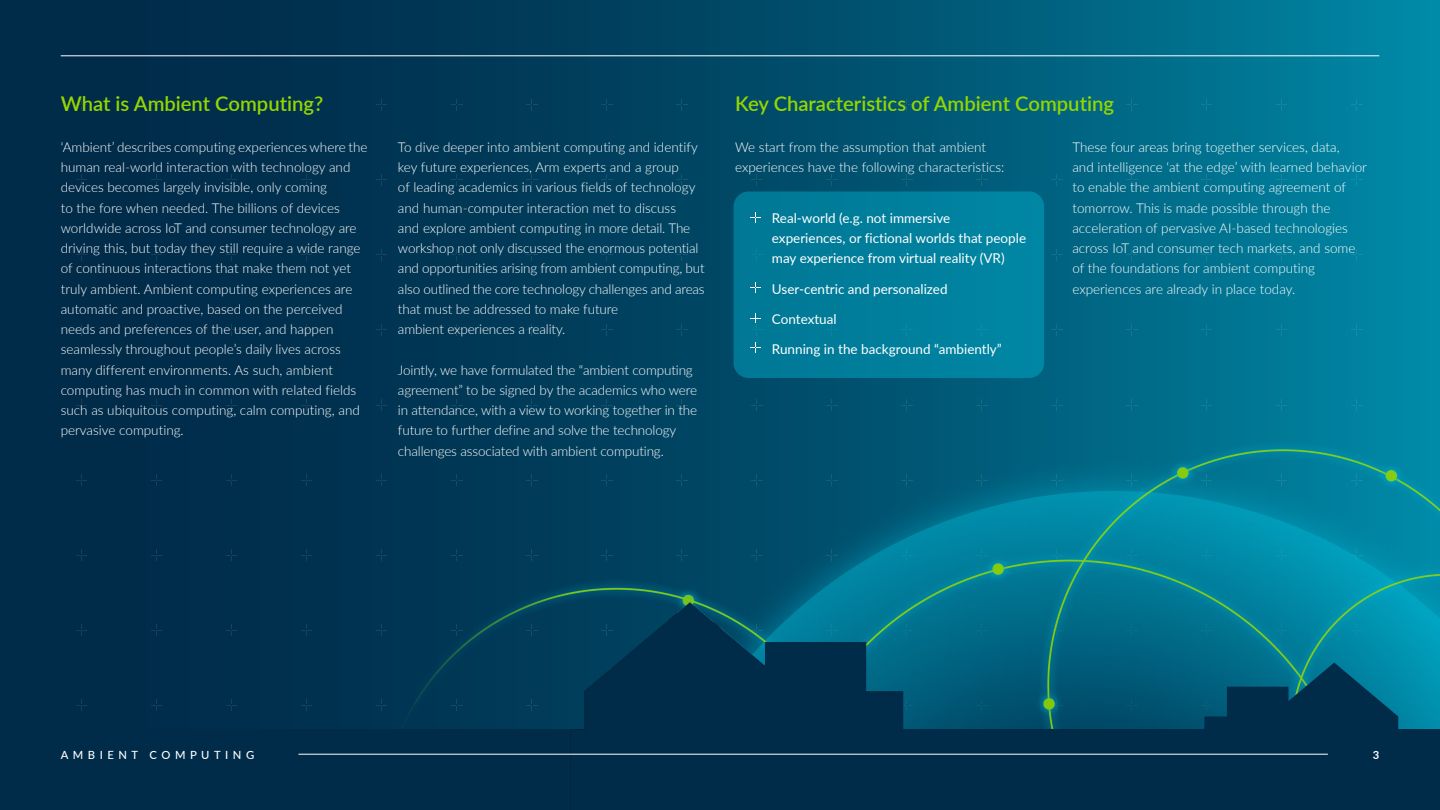
<style>
.page{position:relative;width:1440px;height:810px;background:#fff}
.page>*{position:absolute;margin:0;border:0;box-sizing:border-box;transform-origin:0 0}
.t1{font:600 20.25px "Lato";color:#95d600}
.t2{font:300 13.5px/20.2px "Lato";color:#fff}
.t3{font:13.5px/20.2px "Lato";color:#fff}
.t4{font:500 11.25px "Lato";letter-spacing:.4em;color:#fff}
.t5{font:700 11.25px "Lato";color:#fff}
</style>
<div class="page">
<div style="left:0;top:0;width:1440px;height:810px;background:linear-gradient(to right,#001d3b,#007f9c)"></div>
<hr style="left:61px;top:56px;width:1318px;height:1px;background:#fff">
<svg style="left:76px;top:99px;width:11px;height:12px"></svg>
<svg style="left:151px;top:99px;width:11px;height:12px"></svg>
<svg style="left:226px;top:99px;width:11px;height:12px"></svg>
<svg style="left:301px;top:99px;width:11px;height:12px"></svg>
<svg style="left:376px;top:99px;width:11px;height:12px"></svg>
<svg style="left:451px;top:99px;width:11px;height:12px"></svg>
<svg style="left:526px;top:99px;width:11px;height:12px"></svg>
<svg style="left:601px;top:99px;width:11px;height:12px"></svg>
<svg style="left:676px;top:99px;width:11px;height:12px"></svg>
<svg style="left:751px;top:99px;width:11px;height:12px"></svg>
<svg style="left:826px;top:99px;width:11px;height:12px"></svg>
<svg style="left:901px;top:99px;width:11px;height:12px"></svg>
<svg style="left:976px;top:99px;width:12px;height:12px"></svg>
<svg style="left:1051px;top:99px;width:12px;height:12px"></svg>
<svg style="left:1126px;top:99px;width:12px;height:12px"></svg>
<svg style="left:76px;top:174px;width:11px;height:12px"></svg>
<svg style="left:151px;top:174px;width:11px;height:12px"></svg>
<svg style="left:226px;top:174px;width:11px;height:12px"></svg>
<svg style="left:301px;top:174px;width:11px;height:12px"></svg>
<svg style="left:376px;top:174px;width:11px;height:12px"></svg>
<svg style="left:451px;top:174px;width:11px;height:12px"></svg>
<svg style="left:526px;top:174px;width:11px;height:12px"></svg>
<svg style="left:601px;top:174px;width:11px;height:12px"></svg>
<svg style="left:676px;top:174px;width:11px;height:12px"></svg>
<svg style="left:751px;top:174px;width:11px;height:12px"></svg>
<svg style="left:826px;top:174px;width:11px;height:12px"></svg>
<svg style="left:901px;top:174px;width:11px;height:12px"></svg>
<svg style="left:976px;top:174px;width:12px;height:12px"></svg>
<svg style="left:1051px;top:174px;width:12px;height:12px"></svg>
<svg style="left:1126px;top:174px;width:12px;height:12px"></svg>
<svg style="left:76px;top:249px;width:11px;height:12px"></svg>
<svg style="left:151px;top:249px;width:11px;height:12px"></svg>
<svg style="left:226px;top:249px;width:11px;height:12px"></svg>
<svg style="left:301px;top:249px;width:11px;height:12px"></svg>
<svg style="left:376px;top:249px;width:11px;height:12px"></svg>
<svg style="left:451px;top:249px;width:11px;height:12px"></svg>
<svg style="left:526px;top:249px;width:11px;height:12px"></svg>
<svg style="left:601px;top:249px;width:11px;height:12px"></svg>
<svg style="left:676px;top:249px;width:11px;height:12px"></svg>
<svg style="left:1051px;top:249px;width:12px;height:12px"></svg>
<svg style="left:1126px;top:249px;width:12px;height:12px"></svg>
<svg style="left:76px;top:324px;width:11px;height:12px"></svg>
<svg style="left:151px;top:324px;width:11px;height:12px"></svg>
<svg style="left:226px;top:324px;width:11px;height:12px"></svg>
<svg style="left:301px;top:324px;width:11px;height:12px"></svg>
<svg style="left:376px;top:324px;width:11px;height:12px"></svg>
<svg style="left:451px;top:324px;width:11px;height:12px"></svg>
<svg style="left:526px;top:324px;width:11px;height:12px"></svg>
<svg style="left:601px;top:324px;width:11px;height:12px"></svg>
<svg style="left:676px;top:324px;width:11px;height:12px"></svg>
<svg style="left:1051px;top:324px;width:12px;height:12px"></svg>
<svg style="left:1126px;top:324px;width:12px;height:12px"></svg>
<svg style="left:76px;top:399px;width:11px;height:12px"></svg>
<svg style="left:151px;top:399px;width:11px;height:12px"></svg>
<svg style="left:226px;top:399px;width:11px;height:12px"></svg>
<svg style="left:301px;top:399px;width:11px;height:12px"></svg>
<svg style="left:76px;top:474px;width:11px;height:12px"></svg>
<svg style="left:151px;top:474px;width:11px;height:12px"></svg>
<svg style="left:226px;top:474px;width:11px;height:12px"></svg>
<svg style="left:301px;top:474px;width:11px;height:12px"></svg>
<svg style="left:76px;top:549px;width:11px;height:12px"></svg>
<svg style="left:151px;top:549px;width:11px;height:12px"></svg>
<svg style="left:226px;top:549px;width:11px;height:12px"></svg>
<svg style="left:301px;top:549px;width:11px;height:12px"></svg>
<svg style="left:76px;top:624px;width:11px;height:12px"></svg>
<svg style="left:151px;top:624px;width:11px;height:12px"></svg>
<svg style="left:226px;top:624px;width:11px;height:12px"></svg>
<svg style="left:301px;top:624px;width:11px;height:12px"></svg>
<svg style="left:76px;top:699px;width:11px;height:12px"></svg>
<svg style="left:151px;top:699px;width:11px;height:12px"></svg>
<svg style="left:226px;top:699px;width:11px;height:12px"></svg>
<svg style="left:301px;top:699px;width:11px;height:12px"></svg>
<svg style="left:1201px;top:99px;width:11px;height:12px"></svg>
<svg style="left:1276px;top:99px;width:11px;height:12px"></svg>
<svg style="left:1351px;top:99px;width:11px;height:12px"></svg>
<svg style="left:1201px;top:174px;width:11px;height:12px"></svg>
<svg style="left:1276px;top:174px;width:11px;height:12px"></svg>
<svg style="left:1351px;top:174px;width:11px;height:12px"></svg>
<svg style="left:1201px;top:249px;width:11px;height:12px"></svg>
<svg style="left:1276px;top:249px;width:11px;height:12px"></svg>
<svg style="left:1351px;top:249px;width:11px;height:12px"></svg>
<svg style="left:1201px;top:324px;width:11px;height:12px"></svg>
<svg style="left:1276px;top:324px;width:11px;height:12px"></svg>
<svg style="left:1351px;top:324px;width:11px;height:12px"></svg>
<div style="left:0;top:730px;width:590px;height:80px;background:#002b49"></div>
<img style="left:372px;top:364px;width:1068px;height:446px">
<div style="left:859px;top:730px;width:581px;height:80px;background:#002b49"></div>
<hr style="left:298px;top:754px;width:1030px;height:1px;background:#fff">
<div style="left:734px;top:191px;width:310px;height:187px;background:#007f9c;border-radius:15px"></div>
<svg style="left:751px;top:213px;width:10px;height:10px"></svg>
<svg style="left:751px;top:283px;width:10px;height:10px"></svg>
<svg style="left:751px;top:313px;width:11px;height:23px"></svg>
<svg style="left:751px;top:343px;width:10px;height:10px"></svg>
<h1 class="t1" style="left:61px;top:89px;width:264px">What is Ambient Computing?</h1>
<p class="t2" style="left:61px;top:136px;width:308px">‘Ambient’ describes computing experiences where the human real-world interaction with technology and devices becomes largely invisible, only coming<br>to the fore when needed. The billions of devices worldwide across IoT and consumer technology are driving this, but today they still require a wide range of continuous interactions that make them not yet truly ambient. Ambient computing experiences are automatic and proactive, based on the perceived needs and preferences of the user, and happen seamlessly throughout people’s daily lives across many different environments. As such, ambient computing has much in common with related fields such as ubiquitous computing, calm computing, and pervasive computing.</p>
<p class="t2" style="left:398px;top:136px;width:308px">To dive deeper into ambient computing and identify key future experiences, Arm experts and a group<br>of leading academics in various fields of technology and human-computer interaction met to discuss<br>and explore ambient computing in more detail. The workshop not only discussed the enormous potential and opportunities arising from ambient computing, but also outlined the core technology challenges and areas that must be addressed to make future<br>ambient experiences a reality.</p>
<p class="t2" style="left:398px;top:359px;width:301px">Jointly, we have formulated the “ambient computing agreement” to be signed by the academics who were in attendance, with a view to working together in the future to further define and solve the technology challenges associated with ambient computing.</p>
<h1 class="t1" style="left:735px;top:89px;width:380px">Key Characteristics of Ambient Computing</h1>
<p class="t2" style="left:735px;top:136px;width:271px">We start from the assumption that ambient experiences have the following characteristics:</p>
<p class="t3" style="left:772px;top:207px;width:256px">Real-world (e.g. not immersive experiences, or fictional worlds that people may experience from virtual reality (VR)</p>
<p class="t3" style="left:772px;top:278px;width:177px">User-centric and personalized</p>
<p class="t3" style="left:772px;top:308px;width:66px">Contextual</p>
<p class="t3" style="left:772px;top:339px;width:231px">Running in the background “ambiently”</p>
<p class="t2" style="left:1072px;top:136px;width:296px">These four areas bring together services, data,<br>and intelligence ‘at the edge’ with learned behavior to enable the ambient computing agreement of tomorrow. This is made possible through the acceleration of pervasive AI-based technologies across IoT and consumer tech markets, and some of the foundations for ambient computing experiences are already in place today.</p>
<p class="t4" style="left:61px;top:747px;width:195px">AMBIENT COMPUTING</p>
<p class="t5" style="left:1373px;top:747px;width:8px">3</p>
</div>
